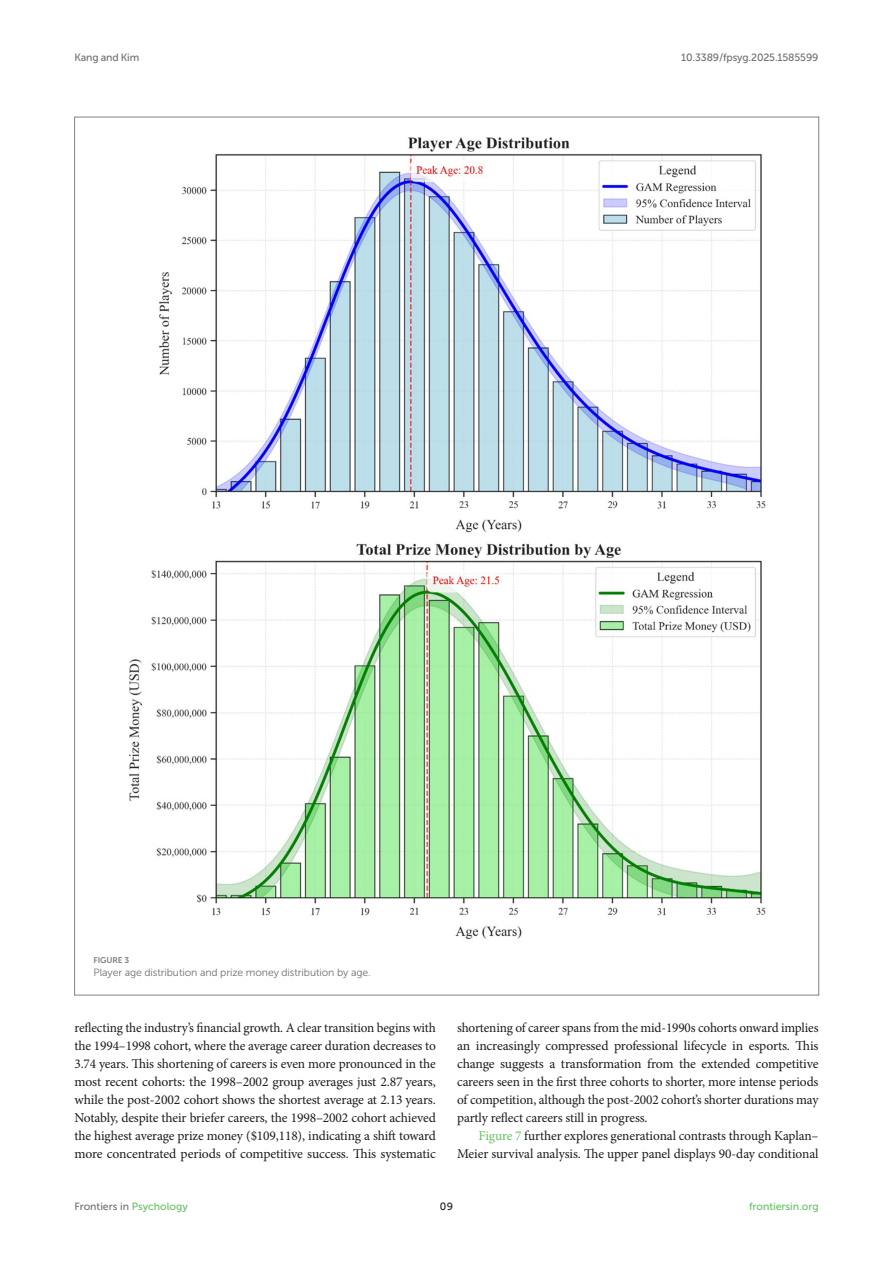
<style>
.page{position:relative;width:893px;height:1263px;background:#fff}
.page>*{position:absolute;margin:0;border:0;box-sizing:border-box;transform-origin:0 0}
.TEXT{font:13.5px/18px "Minion Pro";letter-spacing:-.01em;color:#1b1c1b;text-align:justify}
.t1{font:10.5px "Museo Sans 500";letter-spacing:-.015em;color:#706f70}
.FIG_LEG{font:10.5px "Museo Sans 300";letter-spacing:-.01em;color:#706f70}
.t2{font:10.5px "Museo Sans 500";color:#65c161}
.t3{font:10.5px "Museo Sans 500";color:#1b1c1b}
.FIG_HD{font:8.25px "Museo Sans 700";letter-spacing:-.01em;color:#7e7f7f}
.s1{color:#65c161}
</style>
<div class="page">
<img style="left:129px;top:137px;width:637px;height:802px">
<p class="t1" style="left:74px;top:51px;width:66px">Kang and Kim</p>
<p class="t1" style="left:681px;top:51px;width:139px">10.3389/fpsyg.2025.1585599</p>
<p class="FIG_HD" style="left:94px;top:955px;width:37px">FIGURE 3</p>
<p class="FIG_LEG" style="left:94px;top:967px;width:279px">Player age distribution and prize money distribution by age.</p>
<p class="TEXT" style="left:74px;top:1019px;width:363px">reflecting the industry’s financial growth. A clear transition begins with the 1994–1998 cohort, where the average career duration decreases to 3.74 years. This shortening of careers is even more pronounced in the most recent cohorts: the 1998–2002 group averages just 2.87 years, while the post-2002 cohort shows the shortest average at 2.13 years.<br>Notably, despite their briefer careers, the 1998–2002 cohort achieved the highest average prize money ($109,118), indicating a shift toward more concentrated periods of competitive success. This systematic</p>
<p class="TEXT" style="left:457px;top:1019px;width:363px">shortening of career spans from the mid-1990s cohorts onward implies an increasingly compressed professional lifecycle in esports. This change suggests a transformation from the extended competitive careers seen in the first three cohorts to shorter, more intense periods of competition, although the post-2002 cohort’s shorter durations may partly reflect careers still in progress.</p>
<p class="TEXT" style="left:457px;top:1127px;width:363px;text-align:right"><span class="s1">Figure 7</span> further explores generational contrasts through Kaplan–<br>Meier survival analysis. The upper panel displays 90-day conditional</p>
<p class="t1" style="left:74px;top:1200px;width:115px">Frontiers in <span class="s1">Psychology</span></p>
<p class="t3" style="left:440px;top:1200px;width:15px">09</p>
<p class="t2" style="left:749px;top:1200px;width:71px">frontiersin.org</p>
</div>
